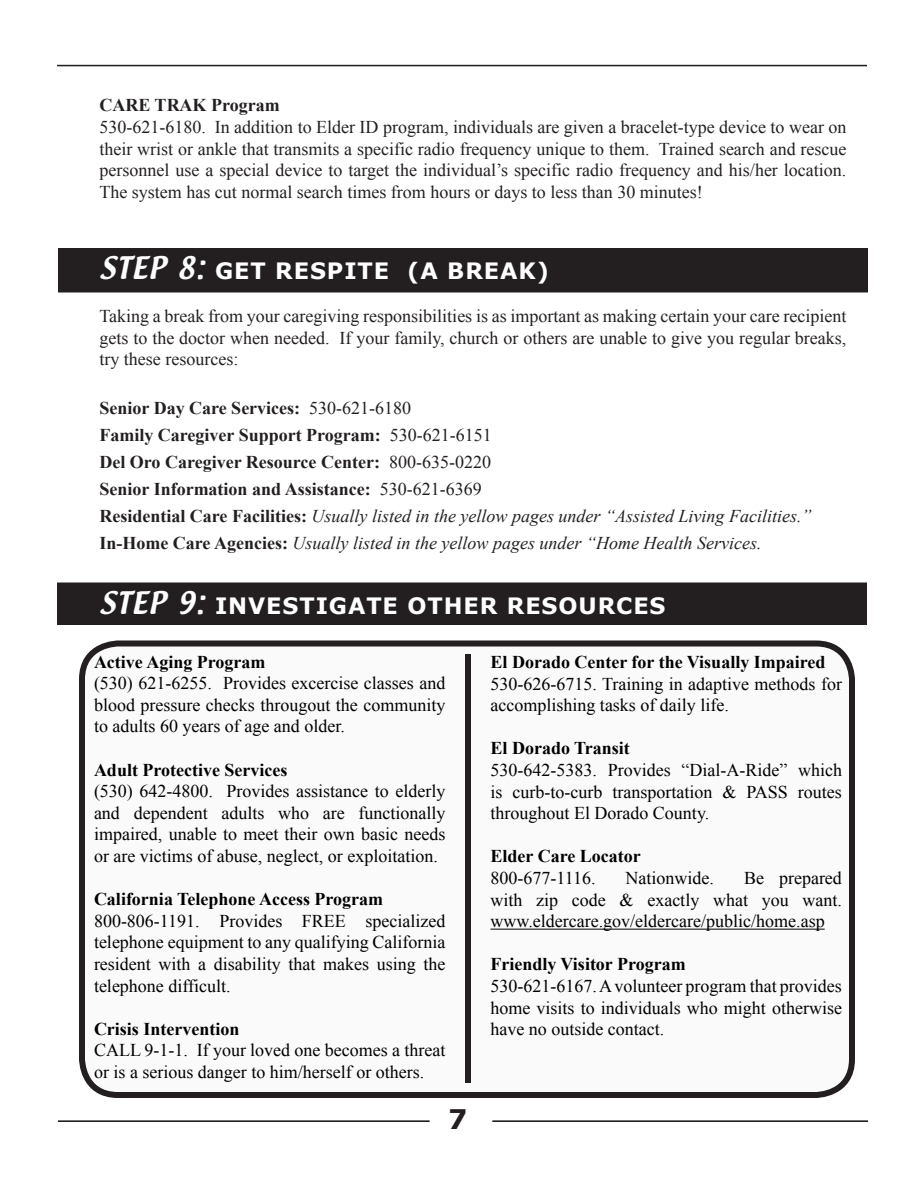
<style>
.page{position:relative;width:924px;height:1194px;background:#fff}
.page>*{position:absolute;margin:0;border:0;box-sizing:border-box;transform-origin:0 0}
.t1{font:700 27px "Verdana";color:#231f20}
.t2{font:700 22.5px "Verdana";letter-spacing:.04em;color:#fff}
.t3{font:18px/21.6px "Times New Roman";color:#000;text-align:justify}
.t4{font:18px/21.6px "Times New Roman";color:#231f20;text-align:justify}
.t5{font:700 18px/27px "Times New Roman";color:#231f20}
.t6{font:700 18px "Times New Roman";color:#000}
.s1{font-family:"Textile";font-weight:400;font-size:27px}
.s2{font-weight:400}
.s3{font-weight:400;font-style:italic}
</style>
<div class="page">
<div style="left:59px;top:249px;width:808px;height:43px;background:#231f20"></div>
<div style="left:58px;top:248px;width:810px;height:45px;border:2px solid #231f20"></div>
<svg style="left:79px;top:640px;width:776px;height:455px"></svg>
<div style="left:58px;top:583px;width:808px;height:41px;background:#231f20"></div>
<div style="left:57px;top:583px;width:810px;height:42px;border:2px solid #231f20"></div>
<hr style="left:490px;top:929px;width:335px;height:1px;background:#000">
<hr style="left:492px;top:1120px;width:376px;height:2px;background:#231f20">
<hr style="left:58px;top:1120px;width:371px;height:2px;background:#231f20">
<hr style="left:57px;top:65px;width:810px;height:1px;background:#231f20">
<div style="left:465px;top:654px;width:6px;height:429px;background:#231f20"></div>
<p class="t5" style="left:99px;top:92px;width:182px">CARE TRAK Program</p>
<p class="t4" style="left:99px;top:116px;width:749px">530-621-6180. In addition to Elder ID program, individuals are given a bracelet-type device to wear on their wrist or ankle that transmits a specific radio frequency unique to them. Trained search and rescue personnel use a special device to target the individual’s specific radio frequency and his/her location.<br>The system has cut normal search times from hours or days to less than 30 minutes!</p>
<p class="t2" style="left:99px;top:256px;width:451px"><span class="s1">STEP 8:</span> GET RESPITE (A BREAK)</p>
<p class="t4" style="left:99px;top:305px;width:749px">Taking a break from your caregiving responsibilities is as important as making certain your care recipient gets to the doctor when needed. If your family, church or others are unable to give you regular breaks, try these resources:</p>
<p class="t5" style="left:99px;top:394px;width:714px">Senior Day Care Services: <span class="s2">530-621-6180<br></span>Family Caregiver Support Program: <span class="s2">530-621-6151<br></span>Del Oro Caregiver Resource Center: <span class="s2">800-635-0220<br></span>Senior Information and Assistance: <span class="s2">530-621-6369<br></span>Residential Care Facilities: <span class="s3">Usually listed in the yellow pages under “Assisted Living Facilities.” </span>In-Home Care Agencies: <span class="s3">Usually listed in the yellow pages under “Home Health Services.</span></p>
<p class="t2" style="left:99px;top:591px;width:568px"><span class="s1">STEP 9:</span> INVESTIGATE OTHER RESOURCES</p>
<p class="t6" style="left:94px;top:651px;width:173px">Active Aging Program</p>
<p class="t3" style="left:94px;top:672px;width:353px">(530) 621-6255. Provides excercise classes and blood pressure checks througout the community to adults 60 years of age and older.</p>
<p class="t6" style="left:94px;top:759px;width:195px">Adult Protective Services</p>
<p class="t3" style="left:94px;top:780px;width:353px">(530) 642-4800. Provides assistance to elderly and dependent adults who are functionally impaired, unable to meet their own basic needs or are victims of abuse, neglect, or exploitation.</p>
<p class="t6" style="left:94px;top:889px;width:291px">California Telephone Access Program</p>
<p class="t3" style="left:94px;top:910px;width:353px">800-806-1191. Provides FREE specialized telephone equipment to any qualifying California resident with a disability that makes using the telephone difficult.</p>
<p class="t6" style="left:94px;top:1018px;width:147px">Crisis Intervention</p>
<p class="t3" style="left:94px;top:1039px;width:353px">CALL 9-1-1. If your loved one becomes a threat or is a serious danger to him/herself or others.</p>
<h1 class="t1" style="left:448px;top:1102px;width:21px">7</h1>
<p class="t6" style="left:491px;top:652px;width:337px">El Dorado Center for the Visually Impaired</p>
<p class="t3" style="left:491px;top:673px;width:353px">530-626-6715. Training in adaptive methods for accomplishing tasks of daily life.</p>
<p class="t6" style="left:491px;top:738px;width:141px">El Dorado Transit</p>
<p class="t3" style="left:491px;top:759px;width:353px">530-642-5383. Provides “Dial-A-Ride” which is curb-to-curb transportation &amp; PASS routes throughout El Dorado County.</p>
<p class="t6" style="left:491px;top:846px;width:152px">Elder Care Locator</p>
<p class="t3" style="left:491px;top:867px;width:107px">800-677-1116.</p>
<p class="t3" style="left:626px;top:867px;width:90px">Nationwide.</p>
<p class="t3" style="left:491px;top:867px;width:353px;text-indent:254px">Be prepared with zip code &amp; exactly what you want. www.eldercare.gov/eldercare/public/home.asp</p>
<p class="t6" style="left:490px;top:954px;width:197px">Friendly Visitor Program</p>
<p class="t3" style="left:490px;top:975px;width:353px">530-621-6167. A volunteer program that provides home visits to individuals who might otherwise have no outside contact.</p>
</div>
